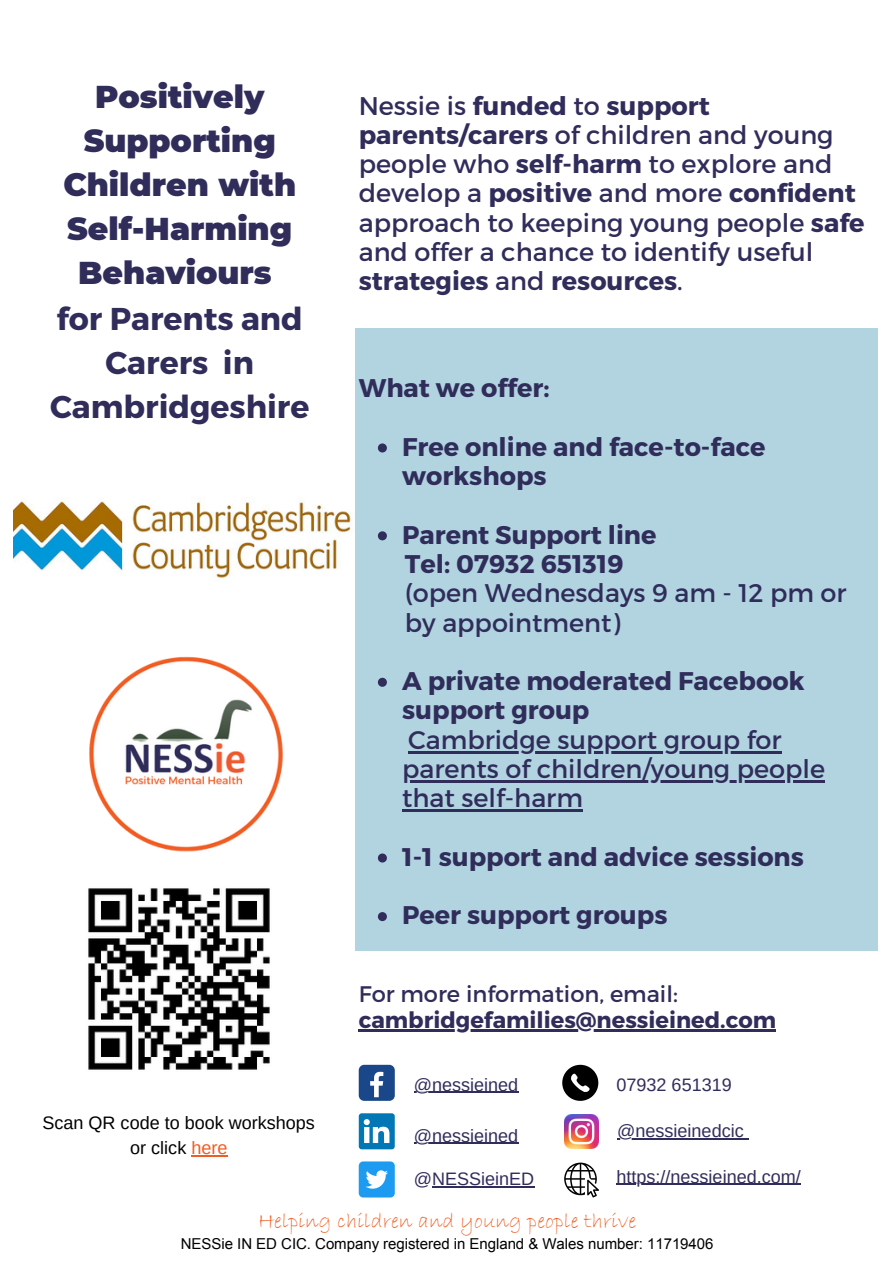
<style>
.page{position:relative;width:894px;height:1264px;background:#fff}
.page>*{position:absolute;margin:0;border:0;box-sizing:border-box;transform-origin:0 0}
.t1{font:900 31.5px/44px "Montserrat";color:#302d5b;text-align:center}
.t2{font:700 31.5px/44px "Montserrat";color:#302d5b;text-align:center}
.t3{font:25.5px/29.2px "Montserrat";color:#302d5b}
.t4{font:700 25.5px/29.2px "Montserrat";color:#302d5b}
.t5{font:700 22.5px "Montserrat";color:#302d5b}
.t6{font:22.5px "Montserrat";color:#302d5b}
.t7{font:21.75px "Bradley Hand ITC";letter-spacing:.005em;color:#f05c21}
.t8{font:18px "Arimo";color:#302d5b}
.t9{font:18px/24.8px "Arimo";color:#000;text-align:center}
.t10{font:15px "Arial";letter-spacing:-.005em;color:#000}
.s1{color:#f15c22}
.s2{font-weight:700}
</style>
<div class="page">
<div style="left:355px;top:328px;width:522px;height:622px;background:#b1d4e0"></div>
<svg style="left:378px;top:443px;width:9px;height:9px"></svg>
<svg style="left:378px;top:531px;width:9px;height:9px"></svg>
<svg style="left:378px;top:677px;width:9px;height:9px"></svg>
<hr style="left:408px;top:751px;width:373px;height:2px;background:#302d5b">
<hr style="left:402px;top:780px;width:422px;height:2px;background:#302d5b">
<hr style="left:402px;top:809px;width:181px;height:2px;background:#302d5b">
<svg style="left:378px;top:853px;width:9px;height:9px"></svg>
<svg style="left:378px;top:912px;width:9px;height:9px"></svg>
<hr style="left:358px;top:1029px;width:417px;height:2px;background:#302d5b">
<img style="left:14px;top:499px;width:339px;height:79px">
<img style="left:89px;top:656px;width:194px;height:196px">
<img style="left:88px;top:888px;width:182px;height:182px">
<div style="left:358px;top:1064px;width:36px;height:36px;background:#1a4789;border-radius:5px"></div>
<svg style="left:370px;top:1071px;width:13px;height:26px"></svg>
<svg style="left:562px;top:1064px;width:36px;height:36px"></svg>
<div style="left:358px;top:1161px;width:36px;height:36px;background:#1d9bf0;border-radius:5px"></div>
<svg style="left:365px;top:1170px;width:23px;height:18px"></svg>
<svg style="left:358px;top:1113px;width:36px;height:36px"></svg>
<img style="left:564px;top:1114px;width:33px;height:33px">
<svg style="left:564px;top:1162px;width:35px;height:35px"></svg>
<hr style="left:413px;top:1091px;width:105px;height:1px;background:#302d5b">
<hr style="left:432px;top:1186px;width:102px;height:1px;background:#302d5b">
<hr style="left:191px;top:1155px;width:36px;height:1px;background:#f15c22">
<hr style="left:413px;top:1142px;width:105px;height:1px;background:#302d5b">
<hr style="left:617px;top:1137px;width:126px;height:2px;background:#302d5b">
<hr style="left:616px;top:1183px;width:184px;height:1px;background:#302d5b">
<p class="t1" style="left:63px;top:75px;width:234px">Positively<br>Supporting<br>Children with<br>Self-Harming<br>Behaviours</p>
<p class="t2" style="left:50px;top:295px;width:261px">for Parents and<br>Carers in<br>Cambridgeshire</p>
<p class="t9" style="left:43px;top:1110px;width:274px">Scan QR code to book workshops or click <span class="s1">here</span></p>
<p class="t3" style="left:358px;top:90px;width:507px">Nessie is <span class="s2">funded</span> to <span class="s2">support parents/carers</span> of children and young people who <span class="s2">self-harm</span> to explore and develop a <span class="s2">positive</span> and more <span class="s2">confident </span>approach to keeping young people <span class="s2">safe </span>and offer a chance to identify useful <span class="s2">strategies</span> and <span class="s2">resources</span>.</p>
<p class="t4" style="left:358px;top:372px;width:192px">What we offer:</p>
<p class="t4" style="left:402px;top:431px;width:364px">Free online and face-to-face workshops</p>
<p class="t4" style="left:402px;top:518px;width:256px">Parent Support line</p>
<p class="t4" style="left:404px;top:548px;width:220px">Tel: 07932 651319</p>
<p class="t3" style="left:404px;top:577px;width:443px">(open Wednesdays 9 am - 12 pm or by appointment)</p>
<p class="t4" style="left:402px;top:665px;width:404px">A private moderated Facebook support group</p>
<p class="t3" style="left:402px;top:723px;width:424px">Cambridge support group for parents of children/young people that self-harm</p>
<p class="t4" style="left:402px;top:841px;width:403px">1-1 support and advice sessions</p>
<p class="t4" style="left:402px;top:899px;width:267px">Peer support groups</p>
<p class="t6" style="left:358px;top:979px;width:320px">For more information, email:</p>
<p class="t5" style="left:358px;top:1005px;width:419px">cambridgefamilies@nessieined.com</p>
<p class="t8" style="left:413px;top:1074px;width:106px">@nessieined</p>
<p class="t8" style="left:616px;top:1074px;width:117px">07932 651319</p>
<p class="t8" style="left:413px;top:1125px;width:106px">@nessieined</p>
<p class="t8" style="left:617px;top:1120px;width:128px">@nessieinedcic</p>
<p class="t8" style="left:616px;top:1166px;width:186px">https://nessieined.com/</p>
<p class="t8" style="left:413px;top:1168px;width:122px">@NESSieinED</p>
<p class="t7" style="left:258px;top:1208px;width:379px">Helping children and young people thrive</p>
<p class="t10" style="left:181px;top:1235px;width:534px">NESSie IN ED CIC. Company registered in England &amp; Wales number: 11719406</p>
</div>
